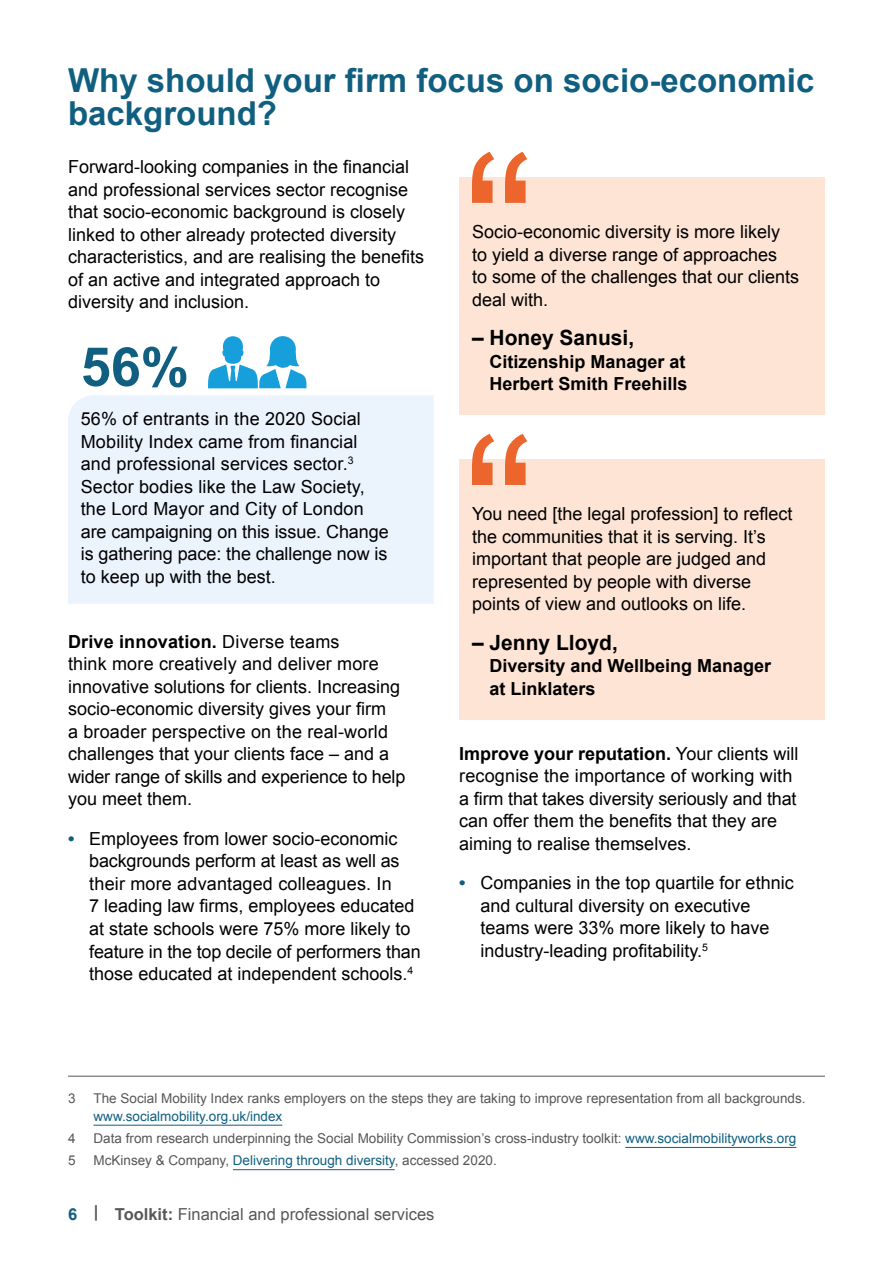
<style>
.page{position:relative;width:893px;height:1263px;background:#fff}
.page>*{position:absolute;margin:0;border:0;box-sizing:border-box;transform-origin:0 0}
.Box_L-BLUE_Hdr_36_1{font:700 54px "Arial";color:#105f80}
.H2_Hdr_22_22_bold_NA{font:700 33px/33px "Arial";color:#105f80}
.Box_QUOTE_Body_12_1{font:700 21px "Arial";color:#000}
.Body_12_15_reg__4a{font:18px/22.5px "Arial";color:#000}
.Bullets_1st___12_15{font:18px/22.5px "Arial";color:#000}
.Box_QUOTE_Body_12_1-2{font:18px/22.5px "Arial";color:#000}
.Box_L-BLUE_Body_12{font:18px/22.5px "Arial";letter-spacing:.01em;color:#000}
.Box_QUOTE_Body_12_1-3{font:700 18px/22.5px "Arial";color:#000}
.t1{font:16.5px "Arial";color:#575756}
.Footnotes_10_12_reg{font:13.5px/18px "Arial";color:#575756}
.s1{font-weight:700}
.s2{font-weight:700;color:#105f80}
.s3{color:#105f80}
</style>
<div class="page">
<hr style="left:68px;top:1076px;width:757px;height:1px;background:#575756">
<hr style="left:94px;top:1125px;width:188px;height:1px;background:#105f80">
<hr style="left:625px;top:1147px;width:171px;height:1px;background:#105f80">
<hr style="left:233px;top:1169px;width:162px;height:1px;background:#105f80">
<div style="left:68px;top:395px;width:366px;height:209px;background:#ebf3fc"></div>
<svg style="left:208px;top:336px;width:98px;height:52px"></svg>
<div style="left:459px;top:506px;width:366px;height:124px;background:#fde4d4"></div>
<div style="left:459px;top:630px;width:366px;height:90px;background:#fde4d4"></div>
<svg style="left:459px;top:152px;width:366px;height:263px;background:#fce4d5"></svg>
<svg style="left:459px;top:434px;width:366px;height:72px"></svg>
<h2 class="H2_Hdr_22_22_bold_NA" style="left:68px;top:65px;width:748px">Why should your firm focus on socio-economic background?</h2>
<p class="Body_12_15_reg__4a" style="left:68px;top:156px;width:358px">Forward-looking companies in the financial and professional services sector recognise that socio-economic background is closely linked to other already protected diversity characteristics, and are realising the benefits of an active and integrated approach to diversity and inclusion.</p>
<p class="Box_L-BLUE_Hdr_36_1" style="left:81px;top:331px;width:110px">56%</p>
<p class="Box_L-BLUE_Body_12" style="left:81px;top:408px;width:309px">56% of entrants in the 2020 Social Mobility Index came from financial and professional services sector.<sup>3<br></sup>Sector bodies like the Law Society, the Lord Mayor and City of London are campaigning on this issue. Change is gathering pace: the challenge now is to keep up with the best.</p>
<p class="Body_12_15_reg__4a" style="left:68px;top:630px;width:339px"><span class="s1">Drive innovation.</span> Diverse teams<br>think more creatively and deliver more innovative solutions for clients. Increasing socio‑economic diversity gives your firm<br>a broader perspective on the real-world challenges that your clients face – and a wider range of skills and experience to help you meet them.</p>
<p class="Bullets_1st___12_15" style="left:89px;top:828px;width:333px;text-indent:-21px"><span class="s2">•</span> Employees from lower socio-economic backgrounds perform at least as well as their more advantaged colleagues. In<br>7 leading law firms, employees educated at state schools were 75% more likely to feature in the top decile of performers than those educated at independent schools.<sup>4</sup></p>
<p class="Box_QUOTE_Body_12_1-2" style="left:472px;top:221px;width:329px">Socio-economic diversity is more likely to yield a diverse range of approaches<br>to some of the challenges that our clients deal with.</p>
<p class="Box_QUOTE_Body_12_1" style="left:472px;top:324px;width:164px">– Honey Sanusi,</p>
<p class="Box_QUOTE_Body_12_1-3" style="left:489px;top:351px;width:200px">Citizenship Manager at<br>Herbert Smith Freehills</p>
<p class="Box_QUOTE_Body_12_1-2" style="left:472px;top:503px;width:322px">You need [the legal profession] to reflect the communities that it is serving. It’s important that people are judged and represented by people with diverse points of view and outlooks on life.</p>
<p class="Box_QUOTE_Body_12_1" style="left:472px;top:628px;width:147px">– Jenny Lloyd,</p>
<p class="Box_QUOTE_Body_12_1-3" style="left:489px;top:655px;width:283px">Diversity and Wellbeing Manager at Linklaters</p>
<p class="Body_12_15_reg__4a" style="left:459px;top:742px;width:341px"><span class="s1">Improve your reputation.</span> Your clients will recognise the importance of working with a firm that takes diversity seriously and that can offer them the benefits that they are aiming to realise themselves.</p>
<p class="Bullets_1st___12_15" style="left:480px;top:872px;width:315px;text-indent:-21px"><span class="s2">•</span> Companies in the top quartile for ethnic and cultural diversity on executive teams were 33% more likely to have industry‑leading profitability.<sup>5</sup></p>
<p class="Footnotes_10_12_reg" style="left:68px;top:1089px;width:9px">3</p>
<p class="Footnotes_10_12_reg" style="left:94px;top:1089px;width:714px">The Social Mobility Index ranks employers on the steps they are taking to improve representation from all backgrounds. <span class="s3">www.socialmobility.org.uk/index</span></p>
<p class="Footnotes_10_12_reg" style="left:68px;top:1129px;width:9px">4</p>
<p class="Footnotes_10_12_reg" style="left:94px;top:1129px;width:704px">Data from research underpinning the Social Mobility Commission’s cross-industry toolkit: <span class="s3">www.socialmobilityworks.org</span></p>
<p class="Footnotes_10_12_reg" style="left:68px;top:1151px;width:9px">5</p>
<p class="Footnotes_10_12_reg" style="left:94px;top:1151px;width:405px">McKinsey &amp; Company, <span class="s3">Delivering through diversity</span>, accessed 2020.</p>
<p class="t1" style="left:68px;top:1203px;width:368px"><span class="s2">6</span> <sup>|</sup> <span class="s1">Toolkit:</span> Financial and professional services</p>
</div>
